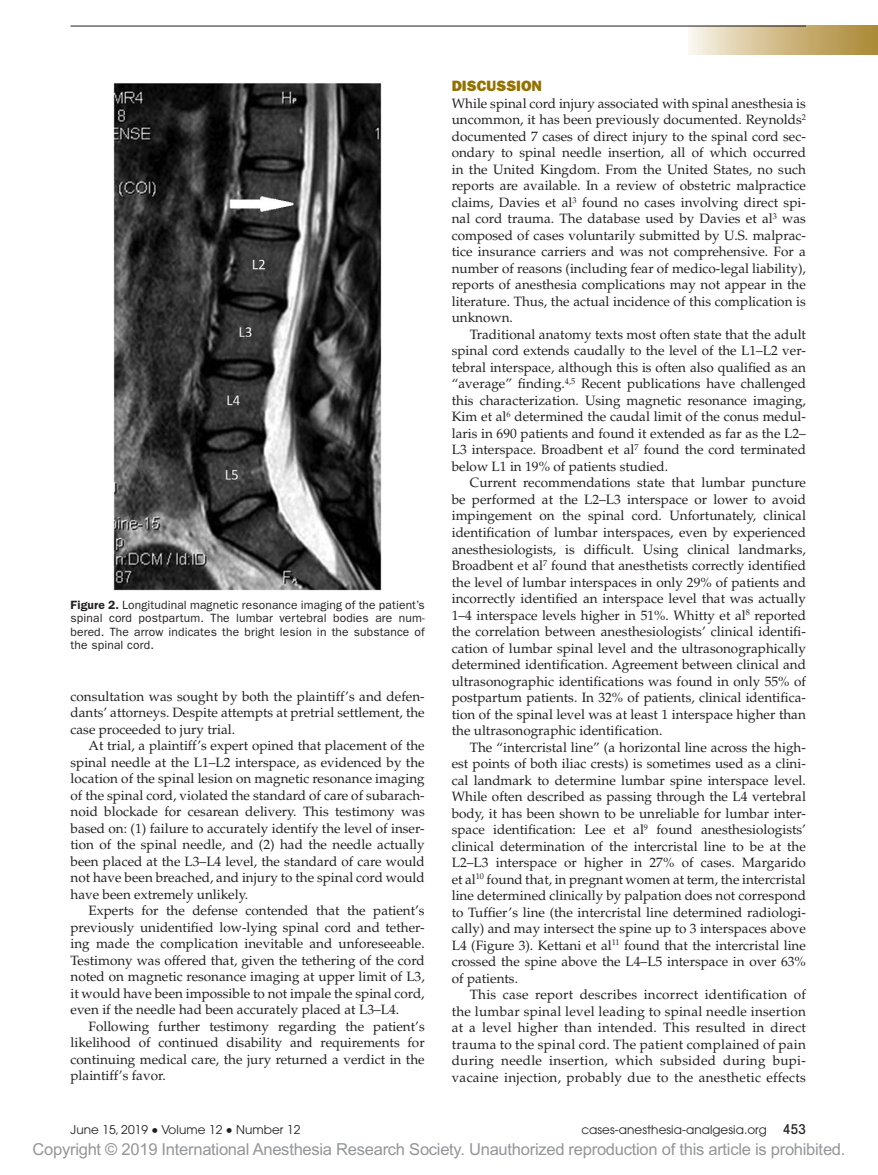
<style>
.page{position:relative;width:878px;height:1175px;background:#fff}
.page>*{position:absolute;margin:0;border:0;box-sizing:border-box;transform-origin:0 0}
.t1{font:16.5px "Arial MT Std";letter-spacing:-.015em;color:#939598}
.t2{font:15px "ITC Franklin Gothic Std Hvy";color:#927100}
.t3{font:13.5px/16.5px "Palatino LT Std";color:#231f20;text-align:justify}
.t4{font:12px/13.5px "ITC Franklin Gothic Std";letter-spacing:.01em;color:#231f20;text-align:justify}
.t5{font:12px "Avant Garde";letter-spacing:.005em;color:#231f20}
.s1{font-weight:600}
.s2{font-family:"Gandhari Unicode";font-size:18.75px}
.s3{font-weight:500;font-stretch:condensed;font-size:13.5px}
</style>
<div class="page">
<div style="left:688px;top:26px;width:190px;height:28px;background:linear-gradient(to right,#f9f2e5,#a9852f)"></div>
<hr style="left:70px;top:26px;width:736px;height:1px;background:#231f20">
<img style="left:113px;top:83px;width:269px;height:508px">
<p class="t4" style="left:70px;top:598px;width:356px"><span class="s1">Figure 2.</span> Longitudinal magnetic resonance imaging of the patient’s spinal cord postpartum. The lumbar vertebral bodies are num&shy;bered. The arrow indicates the bright lesion in the substance of the spinal cord.</p>
<p class="t3" style="left:70px;top:688px;width:356px">consultation was sought by both the plaintiff’s and defen&shy;dants’ attorneys. Despite attempts at pretrial settlement, the case proceeded to jury trial.</p>
<p class="t3" style="left:70px;top:737px;width:356px;text-indent:18px">At trial, a plaintiff’s expert opined that placement of the spinal needle at the L1–L2 interspace, as evidenced by the location of the spinal lesion on magnetic resonance imaging of the spinal cord, violated the standard of care of subarach&shy;noid blockade for cesarean delivery. This testimony was based on: (1) failure to accurately identify the level of inser&shy;tion of the spinal needle, and (2) had the needle actually been placed at the L3–L4 level, the standard of care would not have been breached, and injury to the spinal cord would have been extremely unlikely.</p>
<p class="t3" style="left:70px;top:902px;width:356px;text-indent:18px">Experts for the defense contended that the patient’s previously unidentified low-lying spinal cord and tether&shy;ing made the complication inevitable and unforeseeable.<br>Testimony was offered that, given the tethering of the cord noted on magnetic resonance imaging at upper limit of L3, it would have been impossible to not impale the spinal cord, even if the needle had been accurately placed at L3–L4.</p>
<p class="t3" style="left:70px;top:1018px;width:355px;text-indent:18px">Following further testimony regarding the patient’s likelihood of continued disability and requirements for continuing medical care, the jury returned a verdict in the plaintiff’s favor.</p>
<p class="t2" style="left:452px;top:77px;width:92px">DISCUSSION</p>
<p class="t3" style="left:451px;top:95px;width:356px">While spinal cord injury associated with spinal anesthesia is uncommon, it has been previously documented. Reynolds<sup>2 </sup>documented 7 cases of direct injury to the spinal cord sec&shy;ondary to spinal needle insertion, all of which occurred in the United Kingdom. From the United States, no such reports are available. In a review of obstetric malpractice claims, Davies et al<sup>3</sup> found no cases involving direct spi&shy;nal cord trauma. The database used by Davies et al<sup>3</sup> was composed of cases voluntarily submitted by U.S. malprac&shy;tice insurance carriers and was not comprehensive. For a number of reasons (including fear of medico-legal liability), reports of anesthesia complications may not appear in the literature. Thus, the actual incidence of this complication is unknown.</p>
<p class="t3" style="left:451px;top:326px;width:356px;text-indent:18px">Traditional anatomy texts most often state that the adult spinal cord extends caudally to the level of the L1–L2 ver&shy;tebral interspace, although this is often also qualified as an “average” finding.<sup>4,5</sup> Recent publications have challenged this characterization. Using magnetic resonance imaging, Kim et al<sup>6</sup> determined the caudal limit of the conus medul&shy;laris in 690 patients and found it extended as far as the L2– L3 interspace. Broadbent et al<sup>7</sup> found the cord terminated below L1 in 19% of patients studied.</p>
<p class="t3" style="left:451px;top:475px;width:356px;text-indent:18px">Current recommendations state that lumbar puncture be performed at the L2–L3 interspace or lower to avoid impingement on the spinal cord. Unfortunately, clinical identification of lumbar interspaces, even by experienced anesthesiologists, is difficult. Using clinical landmarks, Broadbent et al<sup>7</sup> found that anesthetists correctly identified the level of lumbar interspaces in only 29% of patients and incorrectly identified an interspace level that was actually 1–4 interspace levels higher in 51%. Whitty et al<sup>8</sup> reported the correlation between anesthesiologists’ clinical identifi&shy;cation of lumbar spinal level and the ultrasonographically determined identification. Agreement between clinical and ultrasonographic identifications was found in only 55% of postpartum patients. In 32% of patients, clinical identifica&shy;tion of the spinal level was at least 1 interspace higher than the ultrasonographic identification.</p>
<p class="t3" style="left:451px;top:739px;width:356px;text-indent:18px">The “intercristal line” (a horizontal line across the high&shy;est points of both iliac crests) is sometimes used as a clini&shy;cal landmark to determine lumbar spine interspace level.<br>While often described as passing through the L4 vertebral body, it has been shown to be unreliable for lumbar inter&shy;space identification: Lee et al<sup>9</sup> found anesthesiologists’ clinical determination of the intercristal line to be at the L2–L3 interspace or higher in 27% of cases. Margarido et al<sup>10</sup> found that, in pregnant women at term, the intercristal line determined clinically by palpation does not correspond to Tuffier’s line (the intercristal line determined radiologi&shy;cally) and may intersect the spine up to 3 interspaces above L4 (Figure 3). Kettani et al<sup>11</sup> found that the intercristal line crossed the spine above the L4–L5 interspace in over 63% of patients.</p>
<p class="t3" style="left:452px;top:986px;width:356px;text-indent:18px">This case report describes incorrect identification of the lumbar spinal level leading to spinal needle insertion at a level higher than intended. This resulted in direct trauma to the spinal cord. The patient complained of pain during needle insertion, which subsided during bupi&shy;vacaine injection, probably due to the anesthetic effects</p>
<p class="t5" style="left:70px;top:1123px;width:231px">June 15, 2019 <span class="s2">•</span> Volume 12 <span class="s2">•</span> Number 12</p>
<p class="t5" style="left:581px;top:1123px;width:226px">cases-anesthesia-analgesia.org <span class="s3">453</span></p>
<p class="t1" style="left:33px;top:1140px;width:814px">Copyright © 2019 International Anesthesia Research Society. Unauthorized reproduction of this article is prohibited.</p>
</div>
